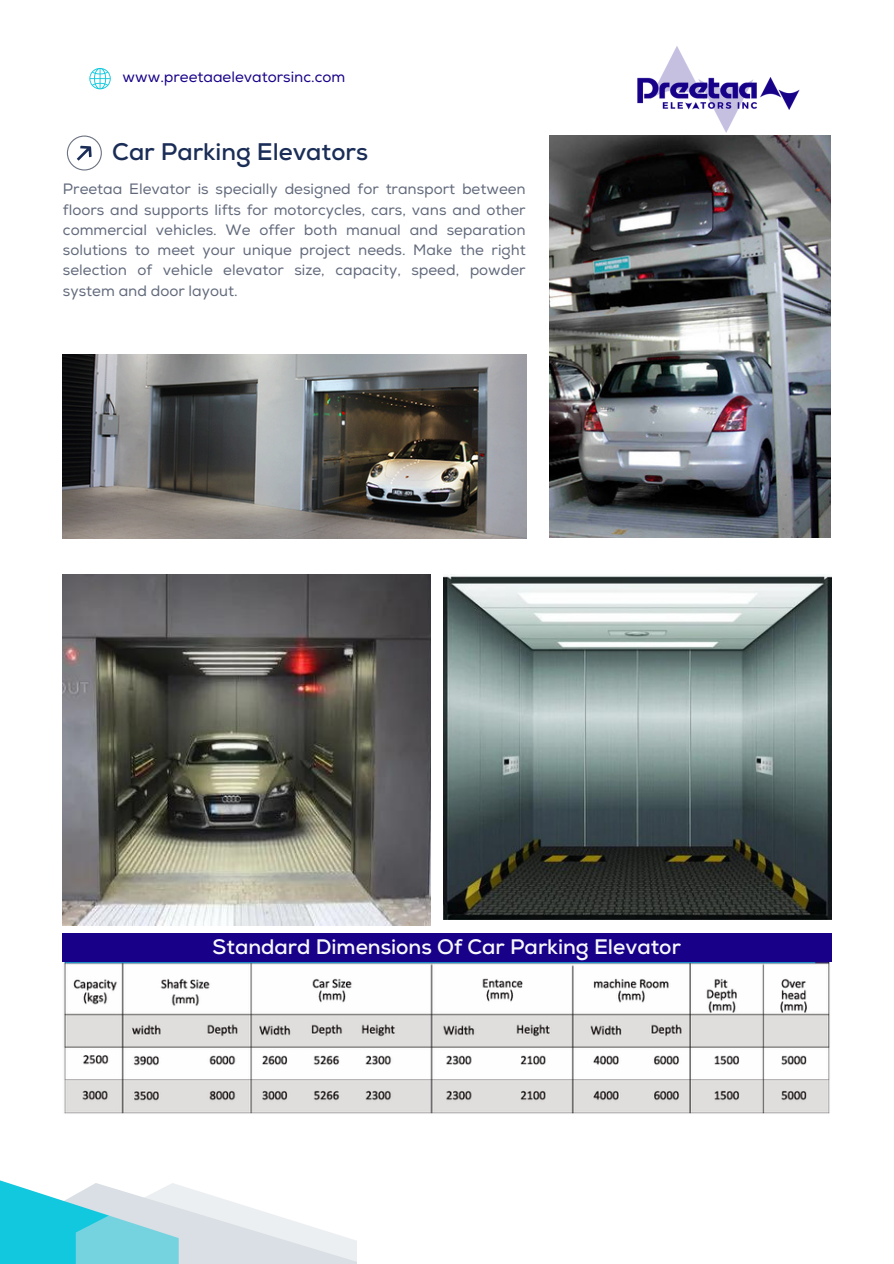
<style>
.page{position:relative;width:894px;height:1264px;background:#fff}
.page>*{position:absolute;margin:0;border:0;box-sizing:border-box;transform-origin:0 0}
.t1{font:700 24px "Nexa";color:#1a2d57}
.t2{font:700 21px "Nexa";color:#f8f9fd}
.t3{font:15px/20.2px "Nexa";color:#61697b;text-align:justify}
.t4{font:15px "Nexa";color:#180089}
</style>
<div class="page">
<svg style="left:67px;top:135px;width:35px;height:35px"></svg>
<img style="left:637px;top:46px;width:163px;height:87px">
<svg style="left:89px;top:68px;width:22px;height:21px"></svg>
<img style="left:63px;top:962px;width:767px;height:152px">
<div style="left:62px;top:933px;width:769px;height:29px;background:#180089"></div>
<svg style="left:0;top:1180px;width:357px;height:83px"></svg>
<img style="left:443px;top:574px;width:387px;height:345px">
<img style="left:549px;top:135px;width:281px;height:402px">
<img style="left:62px;top:355px;width:464px;height:183px">
<img style="left:63px;top:574px;width:367px;height:351px">
<p class="t4" style="left:122px;top:68px;width:224px">www.preetaaelevatorsinc.com</p>
<p class="t1" style="left:112px;top:138px;width:257px">Car Parking Elevators</p>
<p class="t3" style="left:63px;top:179px;width:464px">Preetaa Elevator is specially designed for transport between floors and supports lifts for motorcycles, cars, vans and other commercial vehicles. We offer both manual and separation solutions to meet your unique project needs. Make the right selection of vehicle elevator size, capacity, speed, powder system and door layout.</p>
<p class="t2" style="left:212px;top:933px;width:469px">Standard Dimensions Of Car Parking Elevator</p>
</div>
